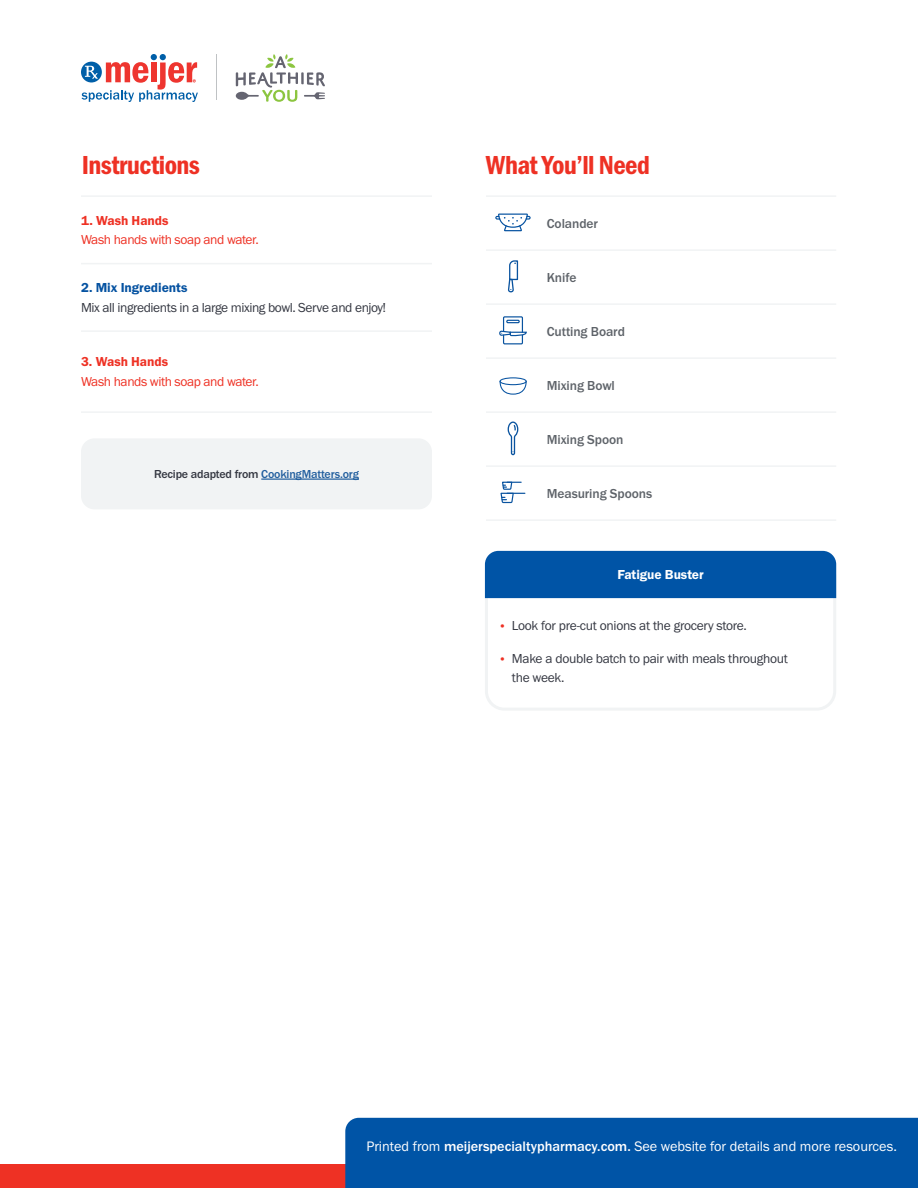
<style>
.page{position:relative;width:918px;height:1188px;background:#fff}
.page>*{position:absolute;margin:0;border:0;box-sizing:border-box;transform-origin:0 0}
.t1{font:27px "Franklin Gothic URW Con Dem";letter-spacing:-.02em;color:#ee3124}
.t2{font:14.25px "Franklin Gothic URW Boo";color:#fff}
.t3{font:13.5px/19.5px "Franklin Gothic URW Boo";letter-spacing:-.03em;color:#343741}
.t4{font:500 13.5px "Franklin Gothic URW";letter-spacing:-.005em;color:#5e6369}
.t5{font:13.5px "Franklin Gothic URW Boo";letter-spacing:-.03em;color:#ee3124}
.t6{font:13.5px "Franklin Gothic URW Dem";letter-spacing:-.005em;color:#ee3124}
.t7{font:13.5px "Franklin Gothic URW Dem";letter-spacing:-.005em;color:#0552a1}
.t8{font:13.5px "Franklin Gothic URW Dem";letter-spacing:-.005em;color:#fff}
.t9{font:500 12px "Franklin Gothic URW";letter-spacing:-.015em;color:#215e9e}
.s1{color:#343741}
.s2{font-size:12px;color:#ee3124}
.s3{font-family:"Franklin Gothic URW";font-weight:500}
</style>
<div class="page">
<hr style="left:81px;top:195px;width:351px;height:2px;background:#f1f3f4">
<hr style="left:81px;top:263px;width:351px;height:1px;background:#f1f3f4">
<hr style="left:81px;top:330px;width:351px;height:2px;background:#f1f3f4">
<hr style="left:81px;top:411px;width:351px;height:2px;background:#f1f3f4">
<hr style="left:217px;top:54px;width:1px;height:46px;background:#bfc2c4">
<svg style="left:82px;top:54px;width:116px;height:48px"></svg>
<svg style="left:236px;top:54px;width:89px;height:48px"></svg>
<div style="left:0;top:1164px;width:918px;height:24px;background:#ee3124"></div>
<div style="left:345px;top:1118px;width:573px;height:70px;background:#0054a6"></div>
<hr style="left:486px;top:249px;width:350px;height:2px;background:#f1f3f4">
<hr style="left:486px;top:303px;width:350px;height:2px;background:#f1f3f4">
<hr style="left:486px;top:357px;width:350px;height:2px;background:#f1f3f4">
<hr style="left:486px;top:411px;width:350px;height:2px;background:#f1f3f4">
<hr style="left:486px;top:465px;width:350px;height:2px;background:#f1f3f4">
<hr style="left:486px;top:519px;width:350px;height:2px;background:#f1f3f4">
<hr style="left:486px;top:195px;width:350px;height:2px;background:#f1f3f4">
<div style="left:486px;top:195px;width:54px;height:54px;background:#fff"></div>
<svg style="left:495px;top:214px;width:36px;height:17px"></svg>
<svg style="left:507px;top:421px;width:12px;height:35px"></svg>
<div style="left:486px;top:249px;width:54px;height:54px;background:#fff"></div>
<svg style="left:507px;top:260px;width:12px;height:33px"></svg>
<div style="left:486px;top:303px;width:54px;height:54px;background:#fff"></div>
<svg style="left:499px;top:316px;width:28px;height:29px"></svg>
<div style="left:486px;top:359px;width:54px;height:54px;background:#fff"></div>
<svg style="left:499px;top:380px;width:28px;height:15px"></svg>
<div style="left:500px;top:377px;width:27px;height:8px;border:1px solid #0451a0;border-radius:50%"></div>
<div style="left:486px;top:465px;width:54px;height:54px;background:#fff"></div>
<svg style="left:500px;top:481px;width:25px;height:23px"></svg>
<div style="left:81px;top:438px;width:351px;height:71px;background:#f1f3f4;border-radius:14px"></div>
<hr style="left:261px;top:479px;width:98px;height:1px;background:#215e9e">
<svg style="left:484px;top:573px;width:353px;height:137px"></svg>
<div style="left:485px;top:551px;width:351px;height:47px;background:#0054a6"></div>
<h1 class="t1" style="left:82px;top:147px;width:120px">Instructions</h1>
<h1 class="t1" style="left:486px;top:147px;width:165px">What You’ll Need</h1>
<p class="t6" style="left:81px;top:212px;width:89px">1. Wash Hands</p>
<p class="t5" style="left:81px;top:231px;width:179px">Wash hands with soap and water.</p>
<p class="t7" style="left:81px;top:279px;width:108px">2. Mix Ingredients</p>
<p class="t3" style="left:81px;top:297px;width:307px">Mix all ingredients in a large mixing bowl. Serve and enjoy!</p>
<p class="t6" style="left:81px;top:354px;width:89px">3. Wash Hands</p>
<p class="t5" style="left:81px;top:373px;width:179px">Wash hands with soap and water.</p>
<p class="t9" style="left:154px;top:466px;width:206px"><span class="s1">Recipe adapted from</span> CookingMatters.org</p>
<p class="t4" style="left:547px;top:215px;width:53px">Colander</p>
<p class="t4" style="left:547px;top:269px;width:31px">Knife</p>
<p class="t4" style="left:547px;top:323px;width:80px">Cutting Board</p>
<p class="t4" style="left:547px;top:377px;width:70px">Mixing Bowl</p>
<p class="t4" style="left:547px;top:431px;width:78px">Mixing Spoon</p>
<p class="t4" style="left:547px;top:485px;width:107px">Measuring Spoons</p>
<p class="t8" style="left:617px;top:566px;width:88px">Fatigue Buster</p>
<p class="t3" style="left:498px;top:615px;width:250px"><span class="s2">•</span> Look for pre-cut onions at the grocery store.</p>
<p class="t3" style="left:512px;top:648px;width:278px;text-indent:-14px"><span class="s2">•</span> Make a double batch to pair with meals throughout the week.</p>
<p class="t2" style="left:366px;top:1137px;width:532px">Printed from <span class="s3">meijerspecialtypharmacy.com.</span> See website for details and more resources.</p>
</div>
